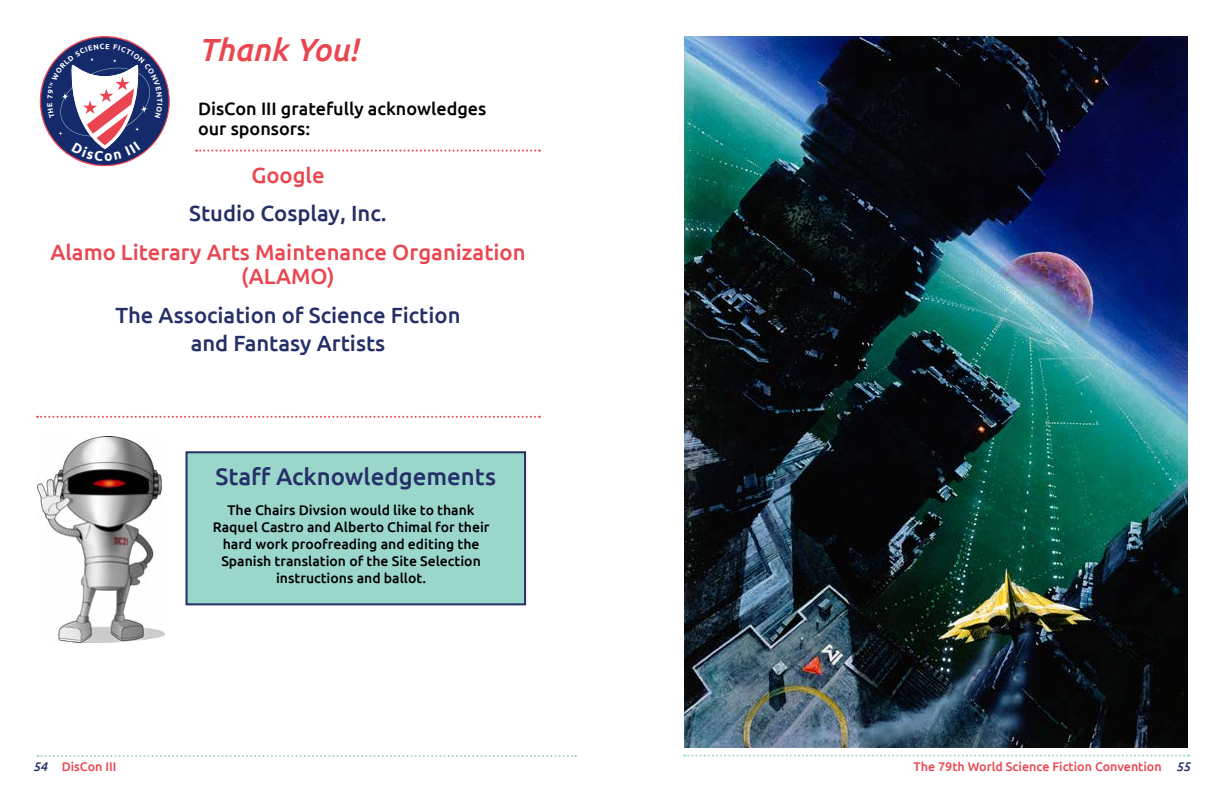
<style>
.page{position:relative;width:1224px;height:792px;background:#fff}
.page>*{position:absolute;margin:0;border:0;box-sizing:border-box;transform-origin:0 0}
.t1{font:italic 500 32px "Ubuntu";color:#ea4650}
.t2{font:500 24px "Ubuntu";color:#252f68}
.t3{font:500 22px/28.6px "Ubuntu";color:#252f68;text-align:center}
.t4{font:500 22px/24.2px "Ubuntu";color:#ea4650;text-align:center}
.t5{font:500 18px/19.8px "Ubuntu";color:#000}
.t6{font:500 14px/17px "Ubuntu";color:#000;text-align:center}
.t7{font:500 12.5px "Ubuntu";color:#ea4650}
.s1{font-style:italic;color:#252f68}
</style>
<div class="page">
<img style="left:684px;top:36px;width:504px;height:711px">
<svg style="left:37px;top:755px;width:539px;height:2px"></svg>
<svg style="left:684px;top:755px;width:505px;height:2px"></svg>
<svg style="left:196px;top:150px;width:344px;height:2px"></svg>
<div style="left:186px;top:451px;width:340px;height:154px;background:#9ad6ca;border:2px solid #252f68"></div>
<svg style="left:37px;top:416px;width:503px;height:2px"></svg>
<img style="left:38px;top:437px;width:127px;height:206px">
<svg style="left:40px;top:36px;width:130px;height:130px"></svg>
<h1 class="t1" style="left:198px;top:30px;width:161px">Thank You!</h1>
<p class="t5" style="left:198px;top:98px;width:290px">DisCon III gratefully acknowledges our sponsors:</p>
<h3 class="t4" style="left:251px;top:162px;width:75px">Google</h3>
<h3 class="t3" style="left:189px;top:198px;width:197px">Studio Cosplay, Inc.</h3>
<h3 class="t4" style="left:50px;top:239px;width:477px">Alamo Literary Arts Maintenance Organization (ALAMO)</h3>
<h3 class="t3" style="left:115px;top:300px;width:347px">The Association of Science Fiction and Fantasy Artists</h3>
<h2 class="t2" style="left:215px;top:461px;width:282px">Staff Acknowledgements</h2>
<p class="t6" style="left:213px;top:501px;width:278px">The Chairs Divsion would like to thank Raquel Castro and Alberto Chimal for their hard work proofreading and editing the Spanish translation of the Site Selection instructions and ballot.</p>
<p class="t7" style="left:33px;top:759px;width:85px"><span class="s1">54</span> DisCon III</p>
<p class="t7" style="left:914px;top:759px;width:278px">The 79th World Science Fiction Convention <span class="s1">55</span></p>
</div>
